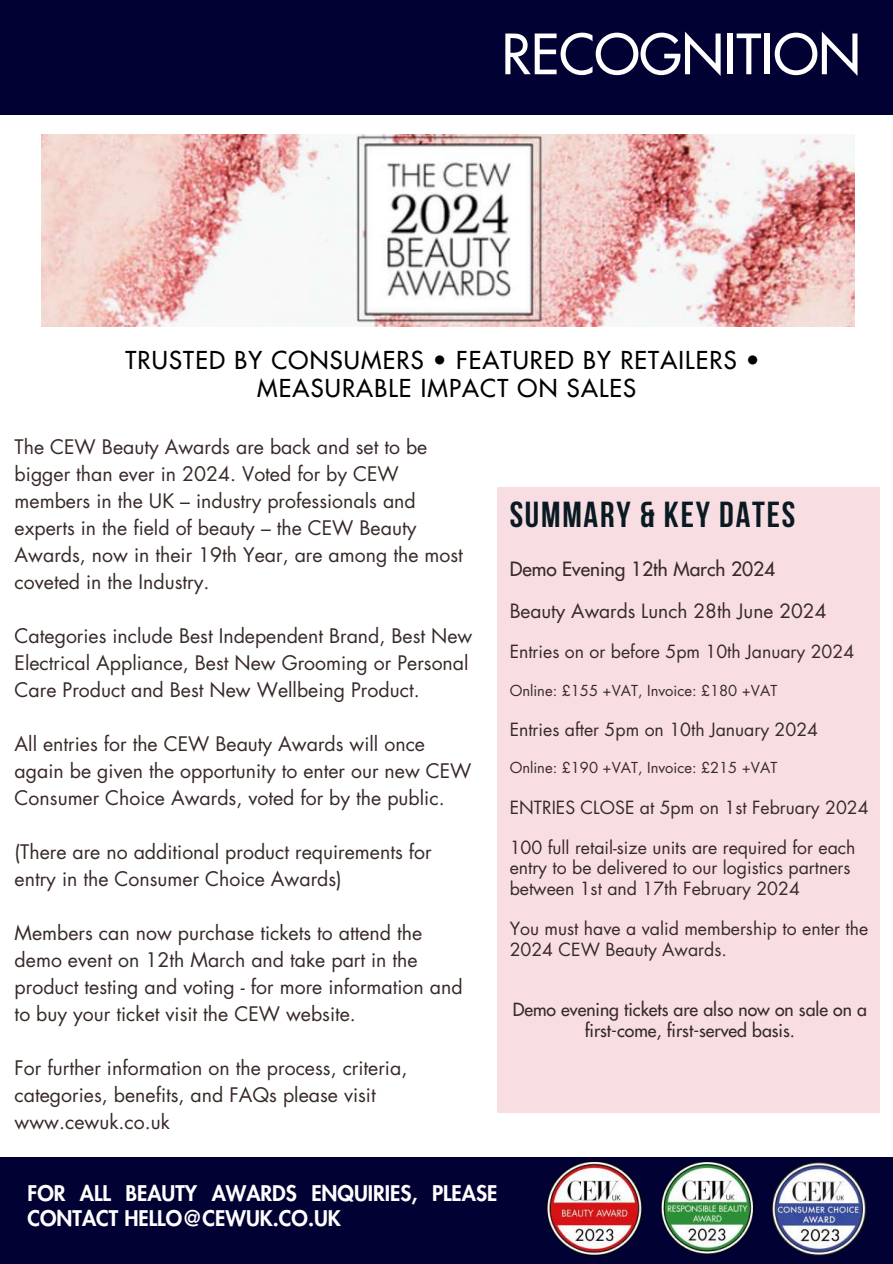
<style>
.page{position:relative;width:893px;height:1264px;background:#fff}
.page>*{position:absolute;margin:0;border:0;box-sizing:border-box;transform-origin:0 0}
.t1{font:500 54px "Futura Std";color:#fff}
.t2{font:700 36px "Bebas Neue";letter-spacing:.05em;color:#0a1a22}
.t3{font:500 24px/28.2px "Futura Std";letter-spacing:.05em;color:#000;text-align:center}
.t4{font:800 21px/24.8px "Futura Std";color:#fff}
.t5{font:19.5px/27px "Futura Std";color:#372a28}
.t6{font:19.2px "Futura Std";color:#372a28}
.t7{font:500 19.2px "Futura Std";color:#372a28}
.t8{font:17.7px/20.2px "Futura Std";color:#372a28}
.t9{font:500 17.7px/20.2px "Futura Std";color:#372a28;text-align:center}
.t10{font:14.7px "Futura Std";color:#372a28}
</style>
<div class="page">
<div style="left:0;top:1157px;width:892px;height:106px;background:#020134"></div>
<div style="left:497px;top:487px;width:383px;height:625px;background:#f8dee3"></div>
<img style="left:771px;top:1162px;width:96px;height:94px">
<img style="left:660px;top:1161px;width:95px;height:94px">
<img style="left:546px;top:1160px;width:97px;height:96px">
<div style="left:0;top:0;width:892px;height:114px;background:#020134"></div>
<img style="left:41px;top:134px;width:813px;height:193px">
<h1 class="t1" style="left:501px;top:30px;width:361px">RECOGNITION</h1>
<p class="t3" style="left:125px;top:347px;width:635px">TRUSTED BY CONSUMERS • FEATURED BY RETAILERS •<br>MEASURABLE IMPACT ON SALES</p>
<p class="t5" style="left:15px;top:433px;width:450px">The CEW Beauty Awards are back and set to be bigger than ever in 2024. Voted for by CEW members in the UK – industry professionals and experts in the field of beauty – the CEW Beauty Awards, now in their 19th Year, are among the most coveted in the Industry.</p>
<p class="t5" style="left:15px;top:622px;width:459px">Categories include Best Independent Brand, Best New<br>Electrical Appliance, Best New Grooming or Personal<br>Care Product and Best New Wellbeing Product.</p>
<p class="t5" style="left:15px;top:730px;width:458px">All entries for the CEW Beauty Awards will once again be given the opportunity to enter our new CEW<br>Consumer Choice Awards, voted for by the public.</p>
<p class="t5" style="left:15px;top:838px;width:418px">(There are no additional product requirements for entry in the Consumer Choice Awards)</p>
<p class="t5" style="left:15px;top:919px;width:449px">Members can now purchase tickets to attend the demo event on 12th March and take part in the product testing and voting - for more information and to buy your ticket visit the CEW website.</p>
<p class="t5" style="left:15px;top:1054px;width:394px">For further information on the process, criteria, categories, benefits, and FAQs please visit www.cewuk.co.uk</p>
<h2 class="t2" style="left:509px;top:500px;width:287px">SUMMARY &amp; KEY DATES</h2>
<p class="t7" style="left:509px;top:560px;width:267px">Demo Evening 12th March 2024</p>
<p class="t6" style="left:509px;top:602px;width:318px">Beauty Awards Lunch 28th June 2024</p>
<p class="t8" style="left:509px;top:642px;width:346px">Entries on or before 5pm 10th January 2024</p>
<p class="t10" style="left:509px;top:683px;width:269px">Online: £155 +VAT, Invoice: £180 +VAT</p>
<p class="t8" style="left:509px;top:720px;width:310px">Entries after 5pm on 10th January 2024</p>
<p class="t10" style="left:509px;top:761px;width:269px">Online: £190 +VAT, Invoice: £215 +VAT</p>
<p class="t8" style="left:509px;top:797px;width:360px">ENTRIES CLOSE at 5pm on 1st February 2024</p>
<p class="t8" style="left:509px;top:838px;width:347px">100 full retail-size units are required for each entry to be delivered to our logistics partners between 1st and 17th February 2024</p>
<p class="t8" style="left:509px;top:919px;width:360px">You must have a valid membership to enter the<br>2024 CEW Beauty Awards.</p>
<p class="t9" style="left:512px;top:1000px;width:355px">Demo evening tickets are also now on sale on a first-come, first-served basis.</p>
<p class="t4" style="left:28px;top:1182px;width:471px">FOR ALL BEAUTY AWARDS ENQUIRIES, PLEASE<br>CONTACT HELLO@CEWUK.CO.UK</p>
</div>
